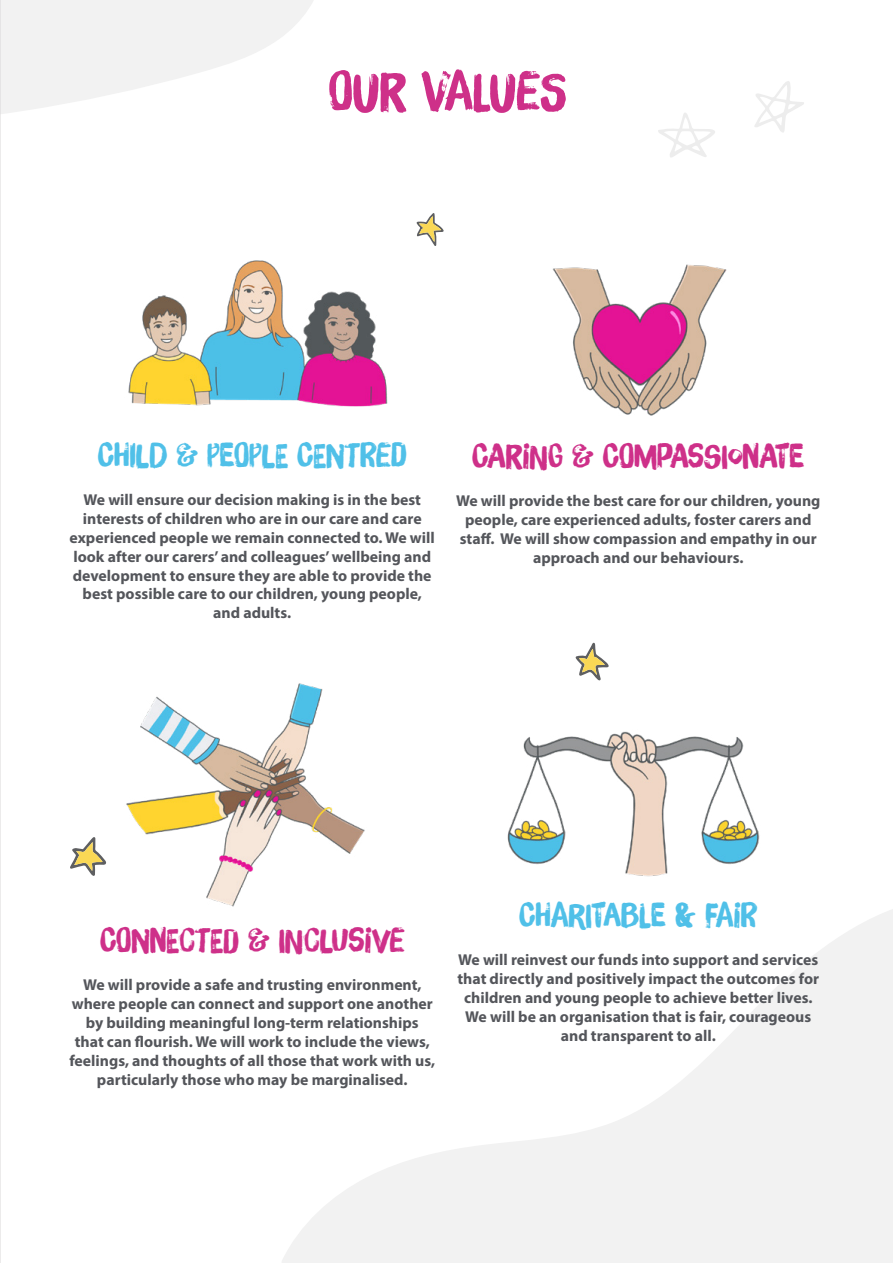
<style>
.page{position:relative;width:893px;height:1263px;background:#fff}
.page>*{position:absolute;margin:0;border:0;box-sizing:border-box;transform-origin:0 0}
.t1{font:52.5px "Brush Up";color:#ce3089}
.t2{font:33px "Brush Up";color:#ce3089}
.t3{font:33px "Brush Up";color:#50c0e8}
.t4{font:700 15.75px/18.9px "Myriad Pro";color:#54565b;text-align:center}
</style>
<div class="page">
<svg style="left:1px;top:0;width:312px;height:114px"></svg>
<svg style="left:282px;top:909px;width:611px;height:354px"></svg>
<svg style="left:658px;top:113px;width:57px;height:44px"></svg>
<svg style="left:754px;top:81px;width:50px;height:51px"></svg>
<svg style="left:575px;top:643px;width:34px;height:38px"></svg>
<svg style="left:70px;top:837px;width:23px;height:39px"></svg>
<svg style="left:416px;top:213px;width:28px;height:33px"></svg>
<img style="left:128px;top:260px;width:260px;height:147px">
<img style="left:552px;top:264px;width:175px;height:152px">
<img style="left:93px;top:683px;width:297px;height:249px">
<img style="left:491px;top:731px;width:283px;height:194px">
<hr style="left:0;top:0;width:1px;height:1263px;background:#d9d7d8">
<h1 class="t1" style="left:329px;top:60px;width:239px">OUR VALUES</h1>
<h2 class="t3" style="left:98px;top:436px;width:310px">CHILD &amp; PEOPLE CENTRED</h2>
<p class="t4" style="left:70px;top:490px;width:367px">We will ensure our decision making is in the best interests of children who are in our care and care experienced people we remain connected to. We will look after our carers’ and colleagues’ wellbeing and development to ensure they are able to provide the best possible care to our children, young people, and adults.</p>
<h2 class="t2" style="left:472px;top:437px;width:334px">CARING &amp; COMPASSIONATE</h2>
<p class="t4" style="left:456px;top:491px;width:366px">We will provide the best care for our children, young people, care experienced adults, foster carers and staff. We will show compassion and empathy in our approach and our behaviours.</p>
<h2 class="t2" style="left:100px;top:921px;width:306px">CONNECTED &amp; INCLUSIVE</h2>
<p class="t4" style="left:69px;top:975px;width:367px">We will provide a safe and trusting environment, where people can connect and support one another by building meaningful long-term relationships that can flourish. We will work to include the views, feelings, and thoughts of all those that work with us, particularly those who may be marginalised.</p>
<h2 class="t3" style="left:519px;top:896px;width:240px">CHARITABLE &amp; FAIR</h2>
<p class="t4" style="left:457px;top:950px;width:363px">We will reinvest our funds into support and services that directly and positively impact the outcomes for children and young people to achieve better lives.<br>We will be an organisation that is fair, courageous and transparent to all.</p>
</div>
